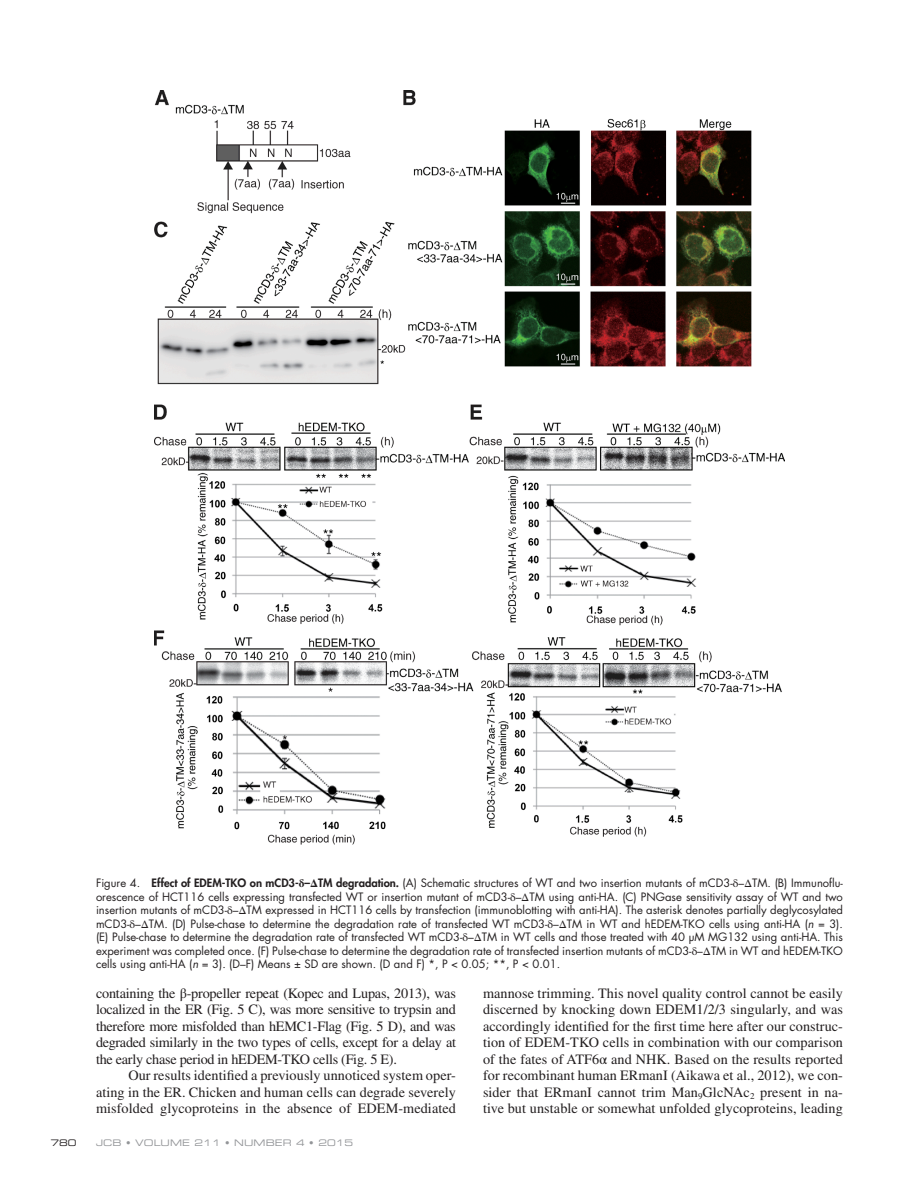
<style>
.page{position:relative;width:918px;height:1188px;background:#fff}
.page>*{position:absolute;margin:0;border:0;box-sizing:border-box;transform-origin:0 0}
.Para_Text{font:14.25px/16.5px "Times LT Std";letter-spacing:.005em;color:#231f20;text-align:justify}
.fig_p{font:11.25px/13.5px "Futura Std";color:#231f20;text-align:justify}
.t1{font:9px "Eurostile LT Std Ex 2";letter-spacing:.01em;color:#939598}
.pageFolio{font:9px "Eurostile LT Std Ex 2";color:#231f20}
.s1{font-weight:800}
.s2{font-family:"STIX General";font-weight:700}
.s3{font-family:"STIX General"}
.s4{font-style:italic}
</style>
<div class="page">
<img style="left:155px;top:90px;width:629px;height:755px">
<p class="fig_p" style="left:96px;top:876px;width:749px">Figure 4. <span class="s1">Effect of EDEM-TKO on mCD3-</span><span class="s2">δ</span><span class="s1">–</span><span class="s2">Δ</span><span class="s1">TM degradation.</span> (A) Schematic structures of WT and two insertion mutants of mCD3-<span class="s3">δ</span>–<span class="s3">Δ</span>TM. (B) Immunoflu&shy;orescence of HCT116 cells expressing transfected WT or insertion mutant of mCD3-<span class="s3">δ</span>–<span class="s3">Δ</span>TM using anti-HA. (C) PNGase sensitivity assay of WT and two insertion mutants of mCD3-<span class="s3">δ</span>–<span class="s3">Δ</span>TM expressed in HCT116 cells by transfection (immunoblotting with anti-HA). The asterisk denotes partially deglycosylated mCD3-<span class="s3">δ</span>–<span class="s3">Δ</span>TM. (D) Pulse-chase to determine the degradation rate of transfected WT mCD3-<span class="s3">δ</span>–<span class="s3">Δ</span>TM in WT and hEDEM-TKO cells using anti-HA (<span class="s4">n</span> = 3). (E) Pulse-chase to determine the degradation rate of transfected WT mCD3-<span class="s3">δ</span>–<span class="s3">Δ</span>TM in WT cells and those treated with 40 µM MG132 using anti-HA. This experiment was completed once. (F) Pulse-chase to determine the degradation rate of transfected insertion mutants of mCD3-<span class="s3">δ</span>–<span class="s3">Δ</span>TM in WT and hEDEM-TKO cells using anti-HA (<span class="s4">n</span> = 3). (D–F) Means ± SD are shown. (D and F) *, P &lt; 0.05; **, P &lt; 0.01.</p>
<p class="Para_Text" style="left:96px;top:984px;width:362px">containing the <span class="s3">β</span>-propeller repeat (Kopec and Lupas, 2013), was localized in the ER (Fig. 5 C), was more sensitive to trypsin and therefore more misfolded than hEMC1-Flag (Fig. 5 D), and was degraded similarly in the two types of cells, except for a delay at the early chase period in hEDEM-TKO cells (Fig. 5 E).</p>
<p class="Para_Text" style="left:96px;top:1067px;width:362px;text-indent:32px">Our results identified a previously unnoticed system oper&shy;ating in the ER. Chicken and human cells can degrade severely misfolded glycoproteins in the absence of EDEM-mediated</p>
<p class="pageFolio" style="left:50px;top:1136px;width:28px">780</p>
<p class="t1" style="left:96px;top:1136px;width:259px">JCB • VOLUME 211 • NUMBER 4 • 2015</p>
<p class="Para_Text" style="left:483px;top:984px;width:362px">mannose trimming. This novel quality control cannot be easily discerned by knocking down EDEM1/2/3 singularly, and was accordingly identified for the first time here after our construc&shy;tion of EDEM-TKO cells in combination with our comparison of the fates of ATF6<span class="s3">α</span> and NHK. Based on the results reported for recombinant human ERmanI (Aikawa et al., 2012), we con&shy;sider that ERmanI cannot trim Man<sub>9</sub>GlcNAc<sub>2</sub> present in na&shy;tive but unstable or somewhat unfolded glycoproteins, leading</p>
</div>
